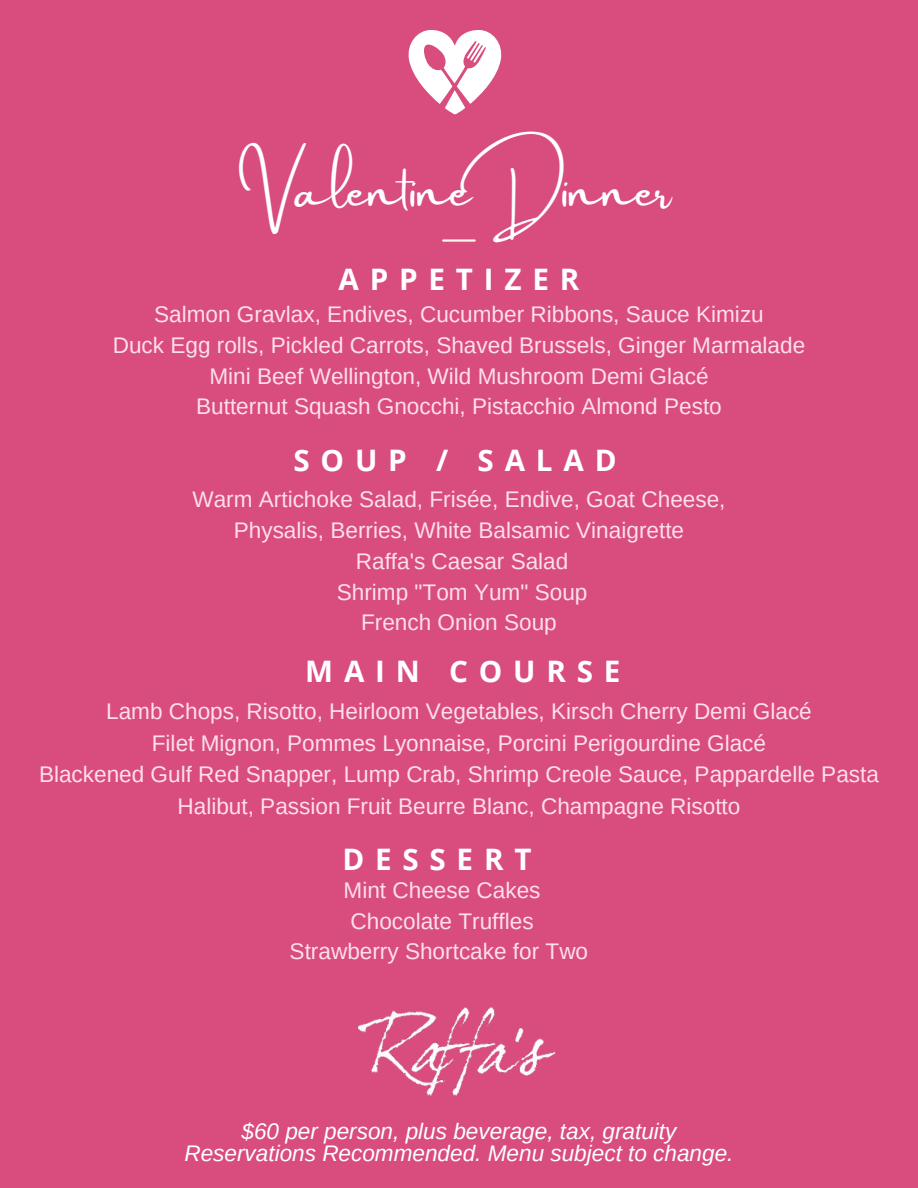
<style>
.page{position:relative;width:918px;height:1188px;background:#d84c7e}
.page>*{position:absolute;margin:0;border:0;box-sizing:border-box;transform-origin:0 0}
.t1{font:49.35px "Amsterdam Two";color:#fff}
.t2{font:700 29.7px "Open Sans";letter-spacing:.365em;color:#fff}
.t3{font:22.5px/30.8px "Arimo";color:#ffdfea;text-align:center}
.t4{font:italic 22.5px/21.3px "Arimo";color:#fff;text-align:center}
</style>
<div class="page">
<svg style="left:408px;top:30px;width:94px;height:84px"></svg>
<hr style="left:443px;top:239px;width:32px;height:3px;background:#faf9e9">
<img style="left:358px;top:1007px;width:198px;height:89px">
<h1 class="t1" style="left:239px;top:163px;width:434px">ValentineDinner</h1>
<h2 class="t2" style="left:339px;top:258px;width:242px">APPETIZER</h2>
<p class="t3" style="left:113px;top:299px;width:694px">Salmon Gravlax, Endives, Cucumber Ribbons, Sauce Kimizu<br>Duck Egg rolls, Pickled Carrots, Shaved Brussels, Ginger Marmalade Mini Beef Wellington, Wild Mushroom Demi Glacé<br>Butternut Squash Gnocchi, Pistacchio Almond Pesto</p>
<h2 class="t2" style="left:294px;top:439px;width:325px">SOUP / SALAD</h2>
<p class="t3" style="left:192px;top:484px;width:535px">Warm Artichoke Salad, Frisée, Endive, Goat Cheese,<br>Physalis, Berries, White Balsamic Vinaigrette<br>Raffa's Caesar Salad<br>Shrimp "Tom Yum" Soup<br>French Onion Soup</p>
<h2 class="t2" style="left:305px;top:650px;width:317px">MAIN COURSE</h2>
<p class="t3" style="left:39px;top:695px;width:841px;line-height:31.5px">Lamb Chops, Risotto, Heirloom Vegetables, Kirsch Cherry Demi Glacé<br>Filet Mignon, Pommes Lyonnaise, Porcini Perigourdine Glacé<br>Blackened Gulf Red Snapper, Lump Crab, Shrimp Creole Sauce, Pappardelle Pasta Halibut, Passion Fruit Beurre Blanc, Champagne Risotto</p>
<h2 class="t2" style="left:342px;top:839px;width:191px">DESSERT</h2>
<p class="t3" style="left:290px;top:875px;width:300px">Mint Cheese Cakes<br>Chocolate Truffles<br>Strawberry Shortcake for Two</p>
<p class="t4" style="left:184px;top:1121px;width:551px">$60 per person, plus beverage, tax, gratuity<br>Reservations Recommended. Menu subject to change.</p>
</div>
